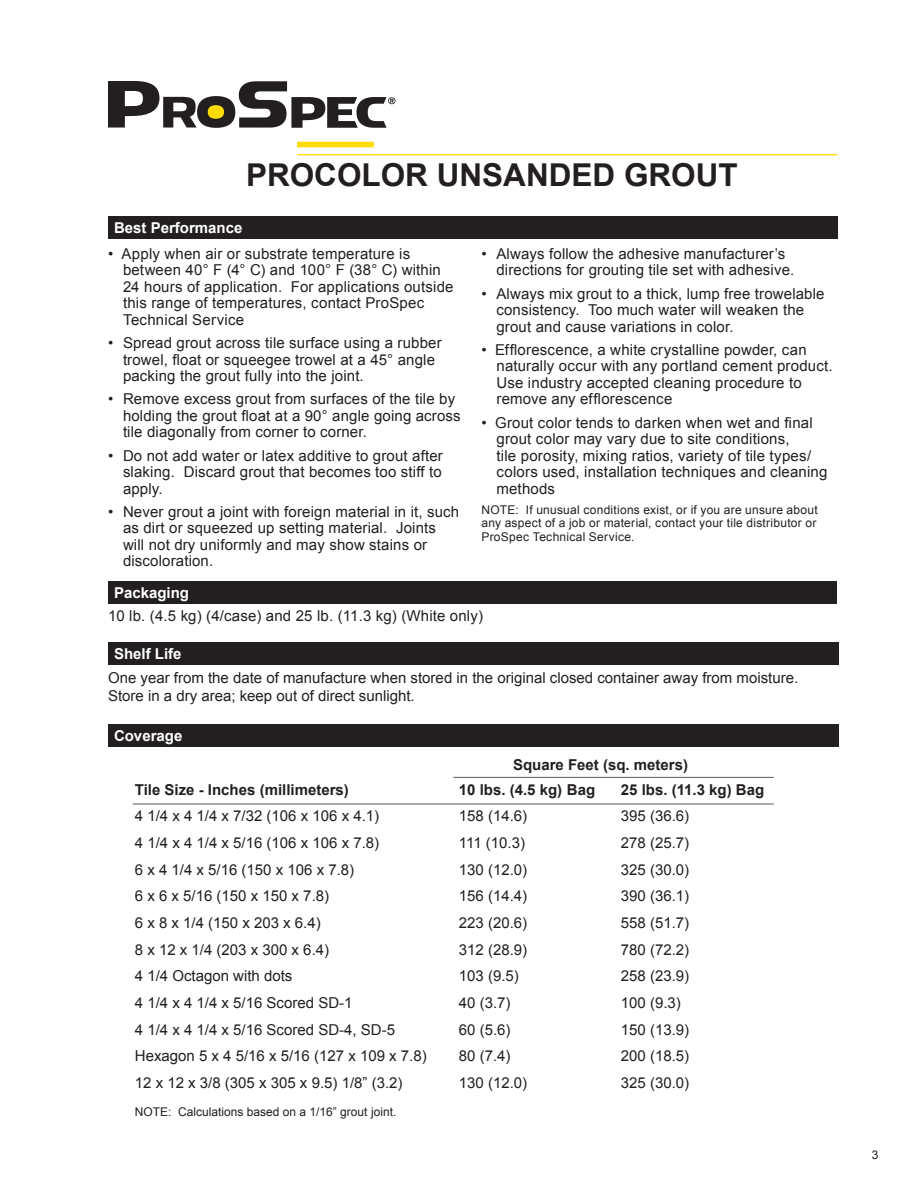
<style>
.page{position:relative;width:918px;height:1188px;background:#fff}
.page>*{position:absolute;margin:0;border:0;box-sizing:border-box;transform-origin:0 0}
.t1{font:700 31.5px "Arial";color:#231f20}
.Bullet_Body_Copy{font:15px/16.5px "Arial";letter-spacing:.01em;color:#231f20}
.t2{font:700 15px "Arial";color:#231f20}
.t3{font:700 15px "Arial";color:#fff}
.Bullet_Body_Copy-2{font:12px/13.5px "Arial";letter-spacing:.015em;color:#231f20;text-align:justify}
</style>
<div class="page">
<div style="left:197px;top:96px;width:38px;height:32px;background:#231f20;border-radius:50%"></div>
<svg style="left:239px;top:81px;width:156px;height:47px"></svg>
<svg style="left:108px;top:81px;width:89px;height:47px"></svg>
<div style="left:208px;top:105px;width:16px;height:14px;background:#ffdc01;border-radius:50%"></div>
<div style="left:297px;top:142px;width:77px;height:5px;background:#ffdc01"></div>
<hr style="left:298px;top:154px;width:539px;height:1px;background:#ffdc01">
<div style="left:108px;top:581px;width:729px;height:23px;background:#231f20"></div>
<div style="left:108px;top:216px;width:729px;height:23px;background:#231f20"></div>
<div style="left:108px;top:724px;width:730px;height:23px;background:#231f20"></div>
<hr style="left:133px;top:804px;width:641px;height:1px;background:#57585a">
<hr style="left:454px;top:777px;width:320px;height:1px;background:#57585a">
<div style="left:108px;top:642px;width:730px;height:23px;background:#231f20"></div>
<h1 class="t1" style="left:246px;top:154px;width:493px">PROCOLOR UNSANDED GROUT</h1>
<p class="t3" style="left:114px;top:218px;width:130px">Best Performance</p>
<p class="Bullet_Body_Copy" style="left:123px;top:246px;width:332px;text-indent:-15px">• Apply when air or substrate temperature is between 40° F (4° C) and 100° F (38° C) within 24 hours of application. For applications outside this range of temperatures, contact ProSpec Technical Service</p>
<p class="Bullet_Body_Copy" style="left:123px;top:335px;width:320px;text-indent:-15px">• Spread grout across tile surface using a rubber trowel, float or squeegee trowel at a 45° angle packing the grout fully into the joint.</p>
<p class="Bullet_Body_Copy" style="left:123px;top:391px;width:339px;text-indent:-15px">• Remove excess grout from surfaces of the tile by holding the grout float at a 90° angle going across tile diagonally from corner to corner.</p>
<p class="Bullet_Body_Copy" style="left:123px;top:447px;width:321px;text-align:justify;text-indent:-15px">• Do not add water or latex additive to grout after slaking. Discard grout that becomes too stiff to apply.</p>
<p class="Bullet_Body_Copy" style="left:123px;top:504px;width:338px;text-indent:-15px">• Never grout a joint with foreign material in it, such as dirt or squeezed up setting material. Joints will not dry uniformly and may show stains or discoloration.</p>
<p class="t3" style="left:114px;top:583px;width:77px">Packaging</p>
<p class="Bullet_Body_Copy" style="left:497px;top:246px;width:299px;text-indent:-15px">• Always follow the adhesive manufacturer’s directions for grouting tile set with adhesive.</p>
<p class="Bullet_Body_Copy" style="left:497px;top:285px;width:330px;text-indent:-15px">• Always mix grout to a thick, lump free trowelable consistency. Too much water will weaken the grout and cause variations in color.</p>
<p class="Bullet_Body_Copy" style="left:497px;top:342px;width:338px;text-indent:-15px">• Efflorescence, a white crystalline powder, can naturally occur with any portland cement product.<br>Use industry accepted cleaning procedure to remove any efflorescence</p>
<p class="Bullet_Body_Copy" style="left:497px;top:414px;width:332px;text-indent:-15px">• Grout color tends to darken when wet and final grout color may vary due to site conditions,<br>tile porosity, mixing ratios, variety of tile types/ colors used, installation techniques and cleaning methods</p>
<p class="Bullet_Body_Copy-2" style="left:482px;top:503px;width:338px">NOTE: If unusual conditions exist, or if you are unsure about any aspect of a job or material, contact your tile distributor or ProSpec Technical Service.</p>
<p class="Bullet_Body_Copy" style="left:108px;top:608px;width:377px">10 lb. (4.5 kg) (4/case) and 25 lb. (11.3 kg) (White only)</p>
<p class="t3" style="left:114px;top:644px;width:69px">Shelf Life</p>
<p class="Bullet_Body_Copy" style="left:108px;top:669px;width:692px;line-height:18px">One year from the date of manufacture when stored in the original closed container away from moisture.<br>Store in a dry area; keep out of direct sunlight.</p>
<p class="t3" style="left:114px;top:726px;width:70px">Coverage</p>
<p class="t2" style="left:513px;top:755px;width:177px">Square Feet (sq. meters)</p>
<p class="t2" style="left:135px;top:780px;width:215px">Tile Size - Inches (millimeters)</p>
<p class="t2" style="left:459px;top:780px;width:138px">10 lbs. (4.5 kg) Bag</p>
<p class="t2" style="left:621px;top:780px;width:145px">25 lbs. (11.3 kg) Bag</p>
<p class="Bullet_Body_Copy" style="left:135px;top:808px;width:246px">4 1/4 x 4 1/4 x 7/32 (106 x 106 x 4.1)</p>
<p class="Bullet_Body_Copy" style="left:459px;top:808px;width:70px">158 (14.6)</p>
<p class="Bullet_Body_Copy" style="left:621px;top:808px;width:70px">395 (36.6)</p>
<p class="Bullet_Body_Copy" style="left:135px;top:835px;width:246px">4 1/4 x 4 1/4 x 5/16 (106 x 106 x 7.8)</p>
<p class="Bullet_Body_Copy" style="left:459px;top:835px;width:68px">111 (10.3)</p>
<p class="Bullet_Body_Copy" style="left:621px;top:835px;width:70px">278 (25.7)</p>
<p class="Bullet_Body_Copy" style="left:135px;top:861px;width:221px">6 x 4 1/4 x 5/16 (150 x 106 x 7.8)</p>
<p class="Bullet_Body_Copy" style="left:459px;top:861px;width:70px">130 (12.0)</p>
<p class="Bullet_Body_Copy" style="left:621px;top:861px;width:70px">325 (30.0)</p>
<p class="Bullet_Body_Copy" style="left:135px;top:888px;width:196px">6 x 6 x 5/16 (150 x 150 x 7.8)</p>
<p class="Bullet_Body_Copy" style="left:459px;top:888px;width:70px">156 (14.4)</p>
<p class="Bullet_Body_Copy" style="left:621px;top:888px;width:70px">390 (36.1)</p>
<p class="Bullet_Body_Copy" style="left:135px;top:915px;width:187px">6 x 8 x 1/4 (150 x 203 x 6.4)</p>
<p class="Bullet_Body_Copy" style="left:459px;top:915px;width:70px">223 (20.6)</p>
<p class="Bullet_Body_Copy" style="left:621px;top:915px;width:70px">558 (51.7)</p>
<p class="Bullet_Body_Copy" style="left:135px;top:941px;width:196px">8 x 12 x 1/4 (203 x 300 x 6.4)</p>
<p class="Bullet_Body_Copy" style="left:459px;top:941px;width:70px">312 (28.9)</p>
<p class="Bullet_Body_Copy" style="left:621px;top:941px;width:70px">780 (72.2)</p>
<p class="Bullet_Body_Copy" style="left:135px;top:968px;width:159px">4 1/4 Octagon with dots</p>
<p class="Bullet_Body_Copy" style="left:459px;top:968px;width:62px">103 (9.5)</p>
<p class="Bullet_Body_Copy" style="left:621px;top:968px;width:70px">258 (23.9)</p>
<p class="Bullet_Body_Copy" style="left:135px;top:995px;width:219px">4 1/4 x 4 1/4 x 5/16 Scored SD-1</p>
<p class="Bullet_Body_Copy" style="left:459px;top:995px;width:53px">40 (3.7)</p>
<p class="Bullet_Body_Copy" style="left:621px;top:995px;width:62px">100 (9.3)</p>
<p class="Bullet_Body_Copy" style="left:135px;top:1021px;width:262px">4 1/4 x 4 1/4 x 5/16 Scored SD-4, SD-5</p>
<p class="Bullet_Body_Copy" style="left:459px;top:1021px;width:53px">60 (5.6)</p>
<p class="Bullet_Body_Copy" style="left:621px;top:1021px;width:70px">150 (13.9)</p>
<p class="Bullet_Body_Copy" style="left:135px;top:1048px;width:293px">Hexagon 5 x 4 5/16 x 5/16 (127 x 109 x 7.8)</p>
<p class="Bullet_Body_Copy" style="left:459px;top:1048px;width:53px">80 (7.4)</p>
<p class="Bullet_Body_Copy" style="left:621px;top:1048px;width:70px">200 (18.5)</p>
<p class="Bullet_Body_Copy" style="left:135px;top:1075px;width:269px">12 x 12 x 3/8 (305 x 305 x 9.5) 1/8” (3.2)</p>
<p class="Bullet_Body_Copy" style="left:459px;top:1075px;width:70px">130 (12.0)</p>
<p class="Bullet_Body_Copy" style="left:621px;top:1075px;width:70px">325 (30.0)</p>
<p class="Bullet_Body_Copy-2" style="left:135px;top:1105px;width:263px">NOTE: Calculations based on a 1/16” grout joint.</p>
<p class="Bullet_Body_Copy-2" style="left:872px;top:1148px;width:8px">3</p>
</div>
